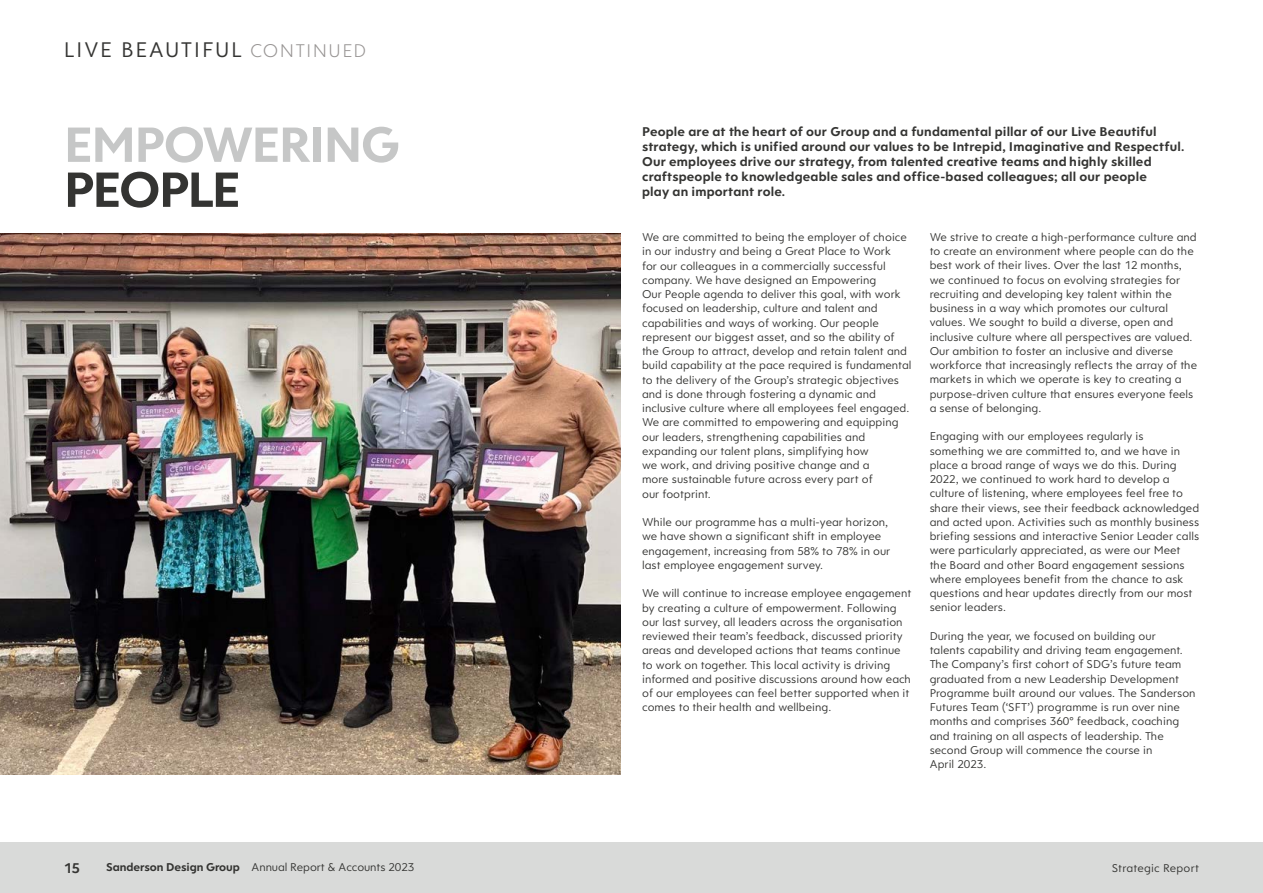
<style>
.page{position:relative;width:1263px;height:893px;background:#fff}
.page>*{position:absolute;margin:0;border:0;box-sizing:border-box;transform-origin:0 0}
.t1{font:700 52.5px "Clarika Pro Geo";letter-spacing:-.035em;color:#c6c7c7}
.t2{font:700 52.5px "Clarika Pro Geo";letter-spacing:-.045em;color:#343432}
.t3{font:22.5px "Clarika Pro Geo";letter-spacing:.07em;color:#343432}
.t4{font:15px "Clarika Pro Geo Dm";color:#343432}
.t5{font:700 13.5px/15px "Clarika Pro Geo";letter-spacing:.01em;color:#343432}
.t6{font:12px/14.2px "Clarika Pro Geo";color:#343432}
.s1{font-weight:300;font-size:19.5px;color:#979493}
.s2{font-weight:700}
</style>
<div class="page">
<div style="left:0;top:842px;width:1263px;height:51px;background:#d9dad9"></div>
<img style="left:0;top:234px;width:621px;height:540px">
<h2 class="t3" style="left:64px;top:36px;width:304px">LIVE BEAUTIFUL <span class="s1">CONTINUED</span></h2>
<h1 class="t1" style="left:64px;top:111px;width:338px">EMPOWERING</h1>
<h1 class="t2" style="left:64px;top:156px;width:178px">PEOPLE</h1>
<p class="t5" style="left:642px;top:124px;width:544px">People are at the heart of our Group and a fundamental pillar of our Live Beautiful strategy, which is unified around our values to be Intrepid, Imaginative and Respectful.<br>Our employees drive our strategy, from talented creative teams and highly skilled craftspeople to knowledgeable sales and office-based colleagues; all our people<br>play an important role.</p>
<p class="t6" style="left:642px;top:230px;width:271px">We are committed to being the employer of choice in our industry and being a Great Place to Work<br>for our colleagues in a commercially successful company. We have designed an Empowering<br>Our People agenda to deliver this goal, with work focused on leadership, culture and talent and capabilities and ways of working. Our people represent our biggest asset, and so the ability of the Group to attract, develop and retain talent and build capability at the pace required is fundamental to the delivery of the Group’s strategic objectives and is done through fostering a dynamic and inclusive culture where all employees feel engaged.<br>We are committed to empowering and equipping our leaders, strengthening capabilities and expanding our talent plans, simplifying how<br>we work, and driving positive change and a<br>more sustainable future across every part of<br>our footprint.</p>
<p class="t6" style="left:642px;top:515px;width:250px">While our programme has a multi-year horizon, we have shown a significant shift in employee engagement, increasing from 58% to 78% in our last employee engagement survey.</p>
<p class="t6" style="left:642px;top:586px;width:271px">We will continue to increase employee engagement by creating a culture of empowerment. Following our last survey, all leaders across the organisation reviewed their team’s feedback, discussed priority areas and developed actions that teams continue to work on together. This local activity is driving informed and positive discussions around how each of our employees can feel better supported when it comes to their health and wellbeing.</p>
<p class="t6" style="left:930px;top:230px;width:269px">We strive to create a high-performance culture and to create an environment where people can do the best work of their lives. Over the last 12 months, we continued to focus on evolving strategies for recruiting and developing key talent within the business in a way which promotes our cultural values. We sought to build a diverse, open and inclusive culture where all perspectives are valued.<br>Our ambition to foster an inclusive and diverse workforce that increasingly reflects the array of the markets in which we operate is key to creating a purpose-driven culture that ensures everyone feels a sense of belonging.</p>
<p class="t6" style="left:930px;top:429px;width:271px">Engaging with our employees regularly is something we are committed to, and we have in place a broad range of ways we do this. During 2022, we continued to work hard to develop a culture of listening, where employees feel free to share their views, see their feedback acknowledged and acted upon. Activities such as monthly business briefing sessions and interactive Senior Leader calls were particularly appreciated, as were our Meet the Board and other Board engagement sessions where employees benefit from the chance to ask questions and hear updates directly from our most senior leaders.</p>
<p class="t6" style="left:930px;top:628px;width:267px">During the year, we focused on building our<br>talents capability and driving team engagement.<br>The Company’s first cohort of SDG’s future team graduated from a new Leadership Development Programme built around our values. The Sanderson Futures Team (‘SFT’) programme is run over nine months and comprises 360° feedback, coaching and training on all aspects of leadership. The second Group will commence the course in<br>April 2023.</p>
<p class="t4" style="left:64px;top:859px;width:18px">15</p>
<p class="t6" style="left:106px;top:860px;width:309px"><span class="s2">Sanderson Design Group</span> Annual Report &amp; Accounts 2023</p>
<p class="t6" style="left:1112px;top:860px;width:89px">Strategic Report</p>
</div>
